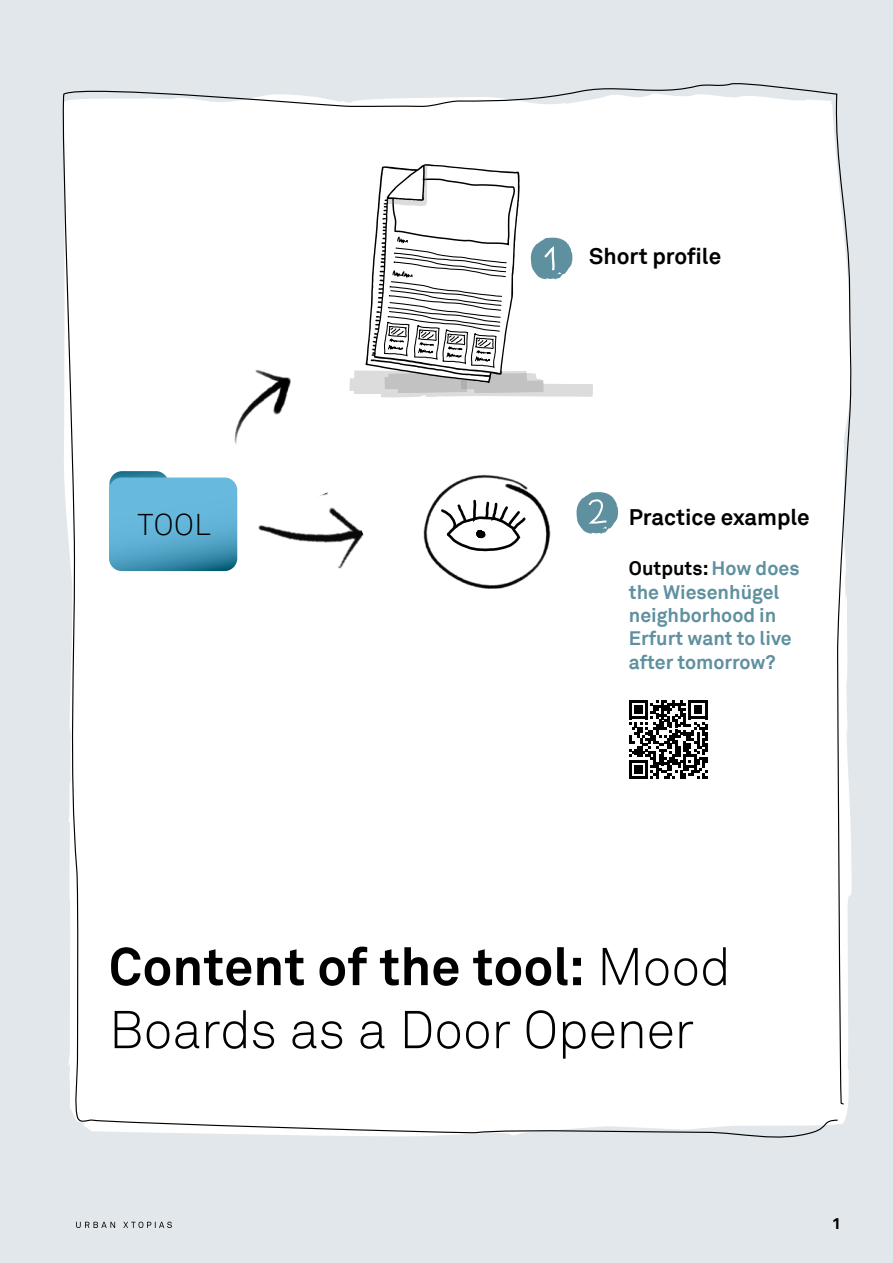
<style>
.page{position:relative;width:893px;height:1263px;background:#e1e7eb}
.page>*{position:absolute;margin:0;border:0;box-sizing:border-box;transform-origin:0 0}
.t1{font:300 52.5px/63px "Akkurat";letter-spacing:-.01em;color:#000}
.t2{font:300 30px "Akkurat";color:#000}
.t3{font:700 22.5px "Akkurat";color:#000}
.t4{font:700 19.5px/23.4px "Akkurat";color:#5f909f}
.t5{font:700 15.75px "Akkurat";color:#000;scale:1.14 1}
.s1{color:#000}
.s2{font-weight:700}
</style>
<div class="page">
<div style="left:62px;top:83px;width:790px;height:1055px;background:#fff"></div>
<svg style="left:109px;top:471px;width:60px;height:94px"></svg>
<svg style="left:109px;top:477px;width:128px;height:94px;background:#5aaccf"></svg>
<svg style="left:76px;top:1221px;width:96px;height:7px"></svg>
<img style="left:227px;top:335px;width:84px;height:122px">
<img style="left:254px;top:486px;width:121px;height:113px">
<img style="left:420px;top:467px;width:132px;height:122px">
<svg style="left:439px;top:454px;width:87px;height:106px;background:#dfdfdf"></svg>
<svg style="left:348px;top:163px;width:246px;height:256px;background:#e3e4e5"></svg>
<svg style="left:576px;top:492px;width:42px;height:44px;background:#90b2bc"></svg>
<svg style="left:629px;top:700px;width:78px;height:79px;background:#6d6d6d"></svg>
<p class="t3" style="left:589px;top:242px;width:133px">Short profile</p>
<h2 class="t2" style="left:138px;top:507px;width:75px">TOOL</h2>
<p class="t3" style="left:629px;top:503px;width:182px">Practice example</p>
<p class="t4" style="left:629px;top:557px;width:172px"><span class="s1">Outputs:</span> How does the Wiesenhügel neighborhood in<br>Erfurt want to live after tomorrow?</p>
<h1 class="t1" style="left:109px;top:936px;width:623px"><span class="s2">Content of the tool:</span> Mood<br>Boards as a Door Opener</h1>
<p class="t5" style="left:831px;top:1213px;width:10px">1</p>
</div>
